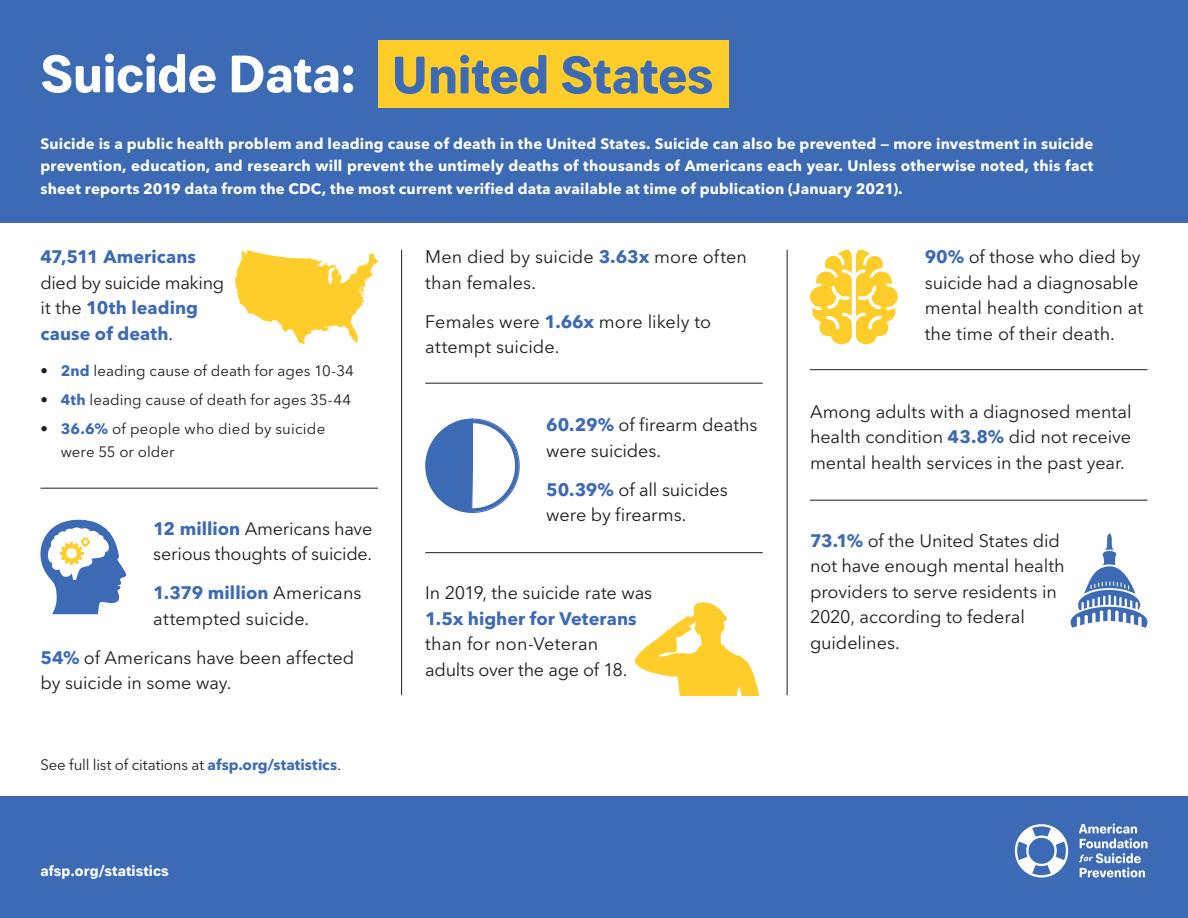
<style>
.page{position:relative;width:1188px;height:918px;background:#fff}
.page>*{position:absolute;margin:0;border:0;box-sizing:border-box;transform-origin:0 0}
.Level_1_Heading{font:700 52.5px "Paul Grotesk Soft";letter-spacing:-.01em;color:#3c6ab4}
.Level_1_Heading_Whit{font:700 52.5px "Paul Grotesk Soft";letter-spacing:-.01em;color:#fff}
.Stats{font:18px/25.5px "Avenir Next LT Pro";letter-spacing:-.005em;color:#1b1d21}
.Stats-2{font:700 18px/25.5px "Avenir Next LT Pro";letter-spacing:.005em;color:#3c6ab4}
.Intro{font:700 15px/22.5px "Avenir Next LT Pro";letter-spacing:.01em;color:#fff;text-align:justify}
.Body_Bullets_List{font:15px/22.5px "Avenir Next LT Pro";letter-spacing:.005em;color:#1b1d21}
.Sponsor___Footnote{font:15px "Avenir Next LT Pro";letter-spacing:-.005em;color:#1b1d21}
.t1{font:700 15px "Paul Grotesk Soft";letter-spacing:.005em;color:#fff}
.s1{font-weight:400;color:#1b1d21}
.s2{font-weight:700}
.s3{font-weight:700;color:#3c6ab4}
</style>
<div class="page">
<hr style="left:810px;top:369px;width:338px;height:1px;background:#1b1d21">
<hr style="left:810px;top:500px;width:338px;height:1px;background:#1b1d21">
<div style="left:0;top:796px;width:1188px;height:122px;background:#3c6ab4"></div>
<svg style="left:1079px;top:823px;width:69px;height:54px"></svg>
<svg style="left:1014px;top:824px;width:55px;height:54px"></svg>
<hr style="left:40px;top:488px;width:338px;height:1px;background:#1b1d21">
<hr style="left:425px;top:383px;width:338px;height:1px;background:#1b1d21">
<hr style="left:425px;top:552px;width:338px;height:1px;background:#1b1d21">
<hr style="left:401px;top:250px;width:1px;height:445px;background:#1b1d21">
<hr style="left:787px;top:250px;width:1px;height:445px;background:#1b1d21">
<svg style="left:235px;top:250px;width:143px;height:94px"></svg>
<svg style="left:635px;top:602px;width:124px;height:93px"></svg>
<svg style="left:425px;top:418px;width:95px;height:95px"></svg>
<div style="left:426px;top:420px;width:93px;height:92px;border:4px solid #3c6ab4;border-radius:50%"></div>
<svg style="left:40px;top:519px;width:86px;height:95px"></svg>
<svg style="left:1071px;top:533px;width:77px;height:95px"></svg>
<svg style="left:810px;top:249px;width:88px;height:96px"></svg>
<div style="left:0;top:0;width:1188px;height:223px;background:#3c6ab4"></div>
<div style="left:378px;top:40px;width:351px;height:68px;background:#fecd29"></div>
<p class="Level_1_Heading_Whit" style="left:40px;top:43px;width:317px">Suicide Data:</p>
<p class="Level_1_Heading" style="left:392px;top:44px;width:324px">United States</p>
<p class="Intro" style="left:40px;top:132px;width:1055px">Suicide is a public health problem and leading cause of death in the United States. Suicide can also be prevented — more investment in suicide prevention, education, and research will prevent the untimely deaths of thousands of Americans each year. Unless otherwise noted, this fact sheet reports 2019 data from the CDC, the most current verified data available at time of publication (January 2021).</p>
<p class="Stats-2" style="left:40px;top:244px;width:185px">47,511 Americans <span class="s1">died by suicide making it the</span> 10th leading cause of death<span class="s1">.</span></p>
<p class="Body_Bullets_List" style="left:40px;top:359px;width:315px"><span class="s2">•</span> <span class="s3">2nd</span> leading cause of death for ages 10-34</p>
<p class="Body_Bullets_List" style="left:40px;top:389px;width:312px"><span class="s2">•</span> <span class="s3">4th</span> leading cause of death for ages 35-44</p>
<p class="Body_Bullets_List" style="left:61px;top:418px;width:266px;text-indent:-20px"><span class="s2">•</span> <span class="s3">36.6%</span> of people who died by suicide were 55 or older</p>
<p class="Stats" style="left:153px;top:516px;width:221px"><span class="s3">12 million</span> Americans have serious thoughts of suicide.</p>
<p class="Stats" style="left:153px;top:580px;width:210px"><span class="s3">1.379 million</span> Americans attempted suicide.</p>
<p class="Stats" style="left:40px;top:645px;width:315px"><span class="s3">54%</span> of Americans have been affected by suicide in some way.</p>
<p class="Sponsor___Footnote" style="left:40px;top:755px;width:302px">See full list of citations at <span class="s3">afsp.org/statistics</span>.</p>
<p class="t1" style="left:40px;top:862px;width:130px">afsp.org/statistics</p>
<p class="Stats" style="left:425px;top:244px;width:323px">Men died by suicide <span class="s3">3.63x</span> more often than females.</p>
<p class="Stats" style="left:425px;top:309px;width:287px">Females were <span class="s3">1.66x</span> more likely to attempt suicide.</p>
<p class="Stats" style="left:546px;top:412px;width:213px"><span class="s3">60.29%</span> of firearm deaths were suicides.</p>
<p class="Stats" style="left:546px;top:477px;width:183px"><span class="s3">50.39%</span> of all suicides were by firearms.</p>
<p class="Stats" style="left:425px;top:580px;width:229px">In 2019, the suicide rate was<br><span class="s3">1.5x higher for Veterans </span>than for non-Veteran<br>adults over the age of 18.</p>
<p class="Stats" style="left:925px;top:244px;width:220px"><span class="s3">90%</span> of those who died by suicide had a diagnosable mental health condition at the time of their death.</p>
<p class="Stats" style="left:810px;top:399px;width:323px;text-align:justify">Among adults with a diagnosed mental health condition <span class="s3">43.8%</span> did not receive mental health services in the past year.</p>
<p class="Stats" style="left:810px;top:528px;width:256px"><span class="s3">73.1%</span> of the United States did not have enough mental health providers to serve residents in<br>2020, according to federal guidelines.</p>
</div>
